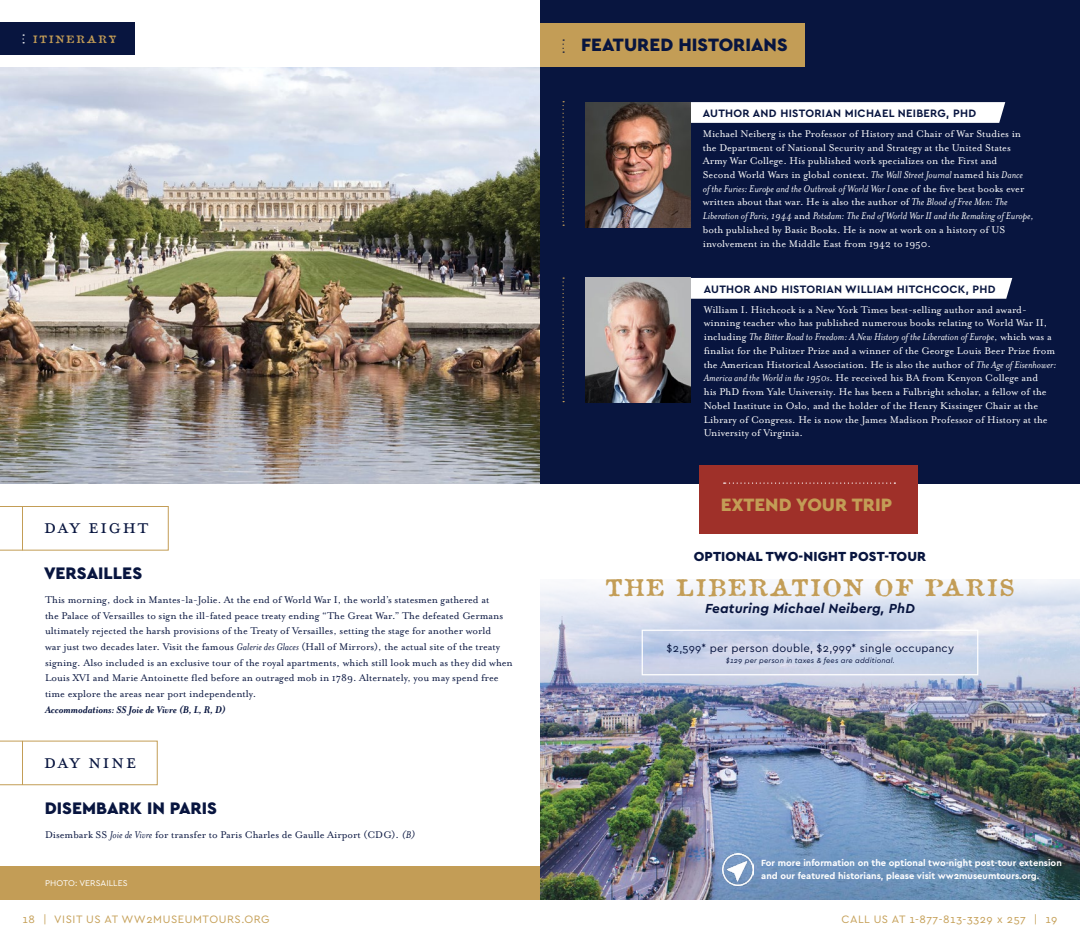
<style>
.page{position:relative;width:1080px;height:945px;background:#fff}
.page>*{position:absolute;margin:0;border:0;box-sizing:border-box;transform-origin:0 0}
.t1{font:22.5px "Attic Antique";letter-spacing:.1em;color:#c39d56}
.t2{font:22.5px "Mrs Eaves All Small Caps OT";letter-spacing:.06em;color:#08153f}
.t3{font:900 18.75px "Cera Basic";color:#08153f}
.t4{font:900 18.75px "Cera Basic";color:#c39d56}
.t5{font:900 17.5px "Cera Basic";color:#08153f}
.t6{font:italic 700 13.75px "Cera Basic";letter-spacing:.01em;color:#08153f}
.t7{font:900 13.75px "Cera Basic";letter-spacing:.01em;color:#08153f}
.t8{font:11.25px/13.8px "Mrs Eaves OT";color:#fff}
.t9{font:11.25px/15.6px "Mrs Eaves OT";color:#08153f}
.t10{font:700 11.25px "Cera Basic";letter-spacing:.025em;color:#08153f}
.t11{font:11.25px "Cera Basic";letter-spacing:.05em;color:#c59f56}
.t12{font:11.25px "Cera Basic";letter-spacing:.02em;color:#08153f}
.t13{font:italic 700 11.25px "Mrs Eaves OT";color:#08153f}
.t14{font:10px "Attic Antique";letter-spacing:.2em;color:#c39d56}
.t15{font:700 9.38px/13.1px "Cera Basic";color:#fff}
.t16{font:8.75px "Cera Basic";letter-spacing:.005em;color:#fff}
.t17{font:italic 7.5px "Cera Basic";letter-spacing:.02em;color:#08153f}
.s1{font-style:italic}
</style>
<div class="page">
<div style="left:540px;top:0;width:540px;height:484px;background:#08153f"></div>
<div style="left:540px;top:23px;width:265px;height:43px;background:#c39d56"></div>
<div style="left:0;top:866px;width:551px;height:34px;background:#c39d56"></div>
<img style="left:540px;top:652px;width:540px;height:248px">
<svg style="left:540px;top:579px;width:540px;height:73px"></svg>
<img style="left:0;top:68px;width:540px;height:416px">
<img style="left:722px;top:854px;width:32px;height:31px">
<div style="left:0;top:22px;width:135px;height:33px;background:#08153f"></div>
<svg style="left:0;top:506px;width:169px;height:44px"></svg>
<svg style="left:0;top:741px;width:158px;height:44px"></svg>
<hr style="left:22px;top:506px;width:1px;height:44px;background:#c39d56">
<hr style="left:22px;top:741px;width:1px;height:44px;background:#c39d56">
<svg style="left:690px;top:102px;width:315px;height:21px;background:#f9f9fa"></svg>
<div style="left:691px;top:278px;width:321px;height:21px;background:#fff"></div>
<img style="left:585px;top:102px;width:105px;height:125px">
<img style="left:585px;top:278px;width:106px;height:125px">
<svg style="left:562px;top:278px;width:2px;height:124px"></svg>
<div style="left:699px;top:465px;width:219px;height:69px;background:#9f3029"></div>
<svg style="left:724px;top:482px;width:171px;height:2px"></svg>
<svg style="left:562px;top:101px;width:2px;height:125px"></svg>
<div style="left:642px;top:630px;width:336px;height:45px;border:1px solid #fff"></div>
<p class="t14" style="left:33px;top:31px;width:85px">ITINERARY</p>
<h1 class="t2" style="left:44px;top:518px;width:106px">DAY EIGHT</h1>
<h3 class="t5" style="left:44px;top:563px;width:100px">VERSAILLES</h3>
<p class="t9" style="left:45px;top:592px;width:469px">This morning, dock in Mantes-la-Jolie. At the end of World War I, the world’s statesmen gathered at<br>the Palace of Versailles to sign the ill-fated peace treaty ending “The Great War.” The defeated Germans ultimately rejected the harsh provisions of the Treaty of Versailles, setting the stage for another world<br>war just two decades later. Visit the famous <span class="s1">Galerie des Glaces</span> (Hall of Mirrors), the actual site of the treaty signing. Also included is an exclusive tour of the royal apartments, which still look much as they did when Louis XVI and Marie Antoinette fled before an outraged mob in 1789. Alternately, you may spend free time explore the areas near port independently.</p>
<p class="t13" style="left:45px;top:703px;width:182px">Accommodations: SS Joie de Vivre (B, L, R, D)</p>
<h1 class="t2" style="left:44px;top:752px;width:94px">DAY NINE</h1>
<h3 class="t5" style="left:45px;top:798px;width:174px">DISEMBARK IN PARIS</h3>
<p class="t9" style="left:45px;top:827px;width:372px">Disembark SS <span class="s1">Joie de Vivre</span> for transfer to Paris Charles de Gaulle Airport (CDG). <span class="s1">(B)</span></p>
<p class="t16" style="left:45px;top:878px;width:84px">PHOTO: VERSAILLES</p>
<h2 class="t3" style="left:581px;top:34px;width:208px">FEATURED HISTORIANS</h2>
<p class="t10" style="left:703px;top:106px;width:275px">AUTHOR AND HISTORIAN MICHAEL NEIBERG, PHD</p>
<p class="t8" style="left:703px;top:126px;width:332px">Michael Neiberg is the Professor of History and Chair of War Studies in the Department of National Security and Strategy at the United States Army War College. His published work specializes on the First and<br>Second World Wars in global context. <span class="s1">The Wall Street Journal</span> named his <span class="s1">Dance<br>of the Furies: Europe and the Outbreak of World War I</span> one of the five best books ever written about that war. He is also the author of <span class="s1">The Blood of Free Men: The Liberation of Paris, 1944</span> and <span class="s1">Potsdam: The End of World War II and the Remaking of Europe, </span>both published by Basic Books. He is now at work on a history of US involvement in the Middle East from 1942 to 1950.</p>
<p class="t10" style="left:704px;top:282px;width:293px">AUTHOR AND HISTORIAN WILLIAM HITCHCOCK, PHD</p>
<p class="t8" style="left:704px;top:302px;width:354px">William I. Hitchcock is a New York Times best-selling author and award&shy;winning teacher who has published numerous books relating to World War II, including <span class="s1">The Bitter Road to Freedom: A New History of the Liberation of Europe</span>, which was a finalist for the Pulitzer Prize and a winner of the George Louis Beer Prize from the American Historical Association. He is also the author of <span class="s1">The Age of Eisenhower:<br>America and the World in the 1950s</span>. He received his BA from Kenyon College and<br>his PhD from Yale University. He has been a Fulbright scholar, a fellow of the Nobel Institute in Oslo, and the holder of the Henry Kissinger Chair at the Library of Congress. He is now the James Madison Professor of History at the University of Virginia.</p>
<h2 class="t4" style="left:721px;top:494px;width:173px">EXTEND YOUR TRIP</h2>
<p class="t7" style="left:694px;top:548px;width:234px">OPTIONAL TWO-NIGHT POST-TOUR</p>
<h1 class="t1" style="left:605px;top:569px;width:411px">THE LIBERATION OF PARIS</h1>
<p class="t6" style="left:705px;top:601px;width:211px">Featuring Michael Neiberg, PhD</p>
<p class="t12" style="left:667px;top:642px;width:289px">$2,599* per person double, $2,999* single occupancy</p>
<p class="t17" style="left:726px;top:656px;width:170px">$129 per person in taxes &amp; fees are additional.</p>
<p class="t15" style="left:761px;top:856px;width:302px">For more information on the optional two-night post-tour extension and our featured historians, please visit ww2museumtours.org.</p>
<p class="t11" style="left:22px;top:912px;width:249px">18 | VISIT US AT WW2MUSEUMTOURS.ORG</p>
<p class="t11" style="left:842px;top:912px;width:217px">CALL US AT 1-877-813-3329 x 257 | 19</p>
</div>
